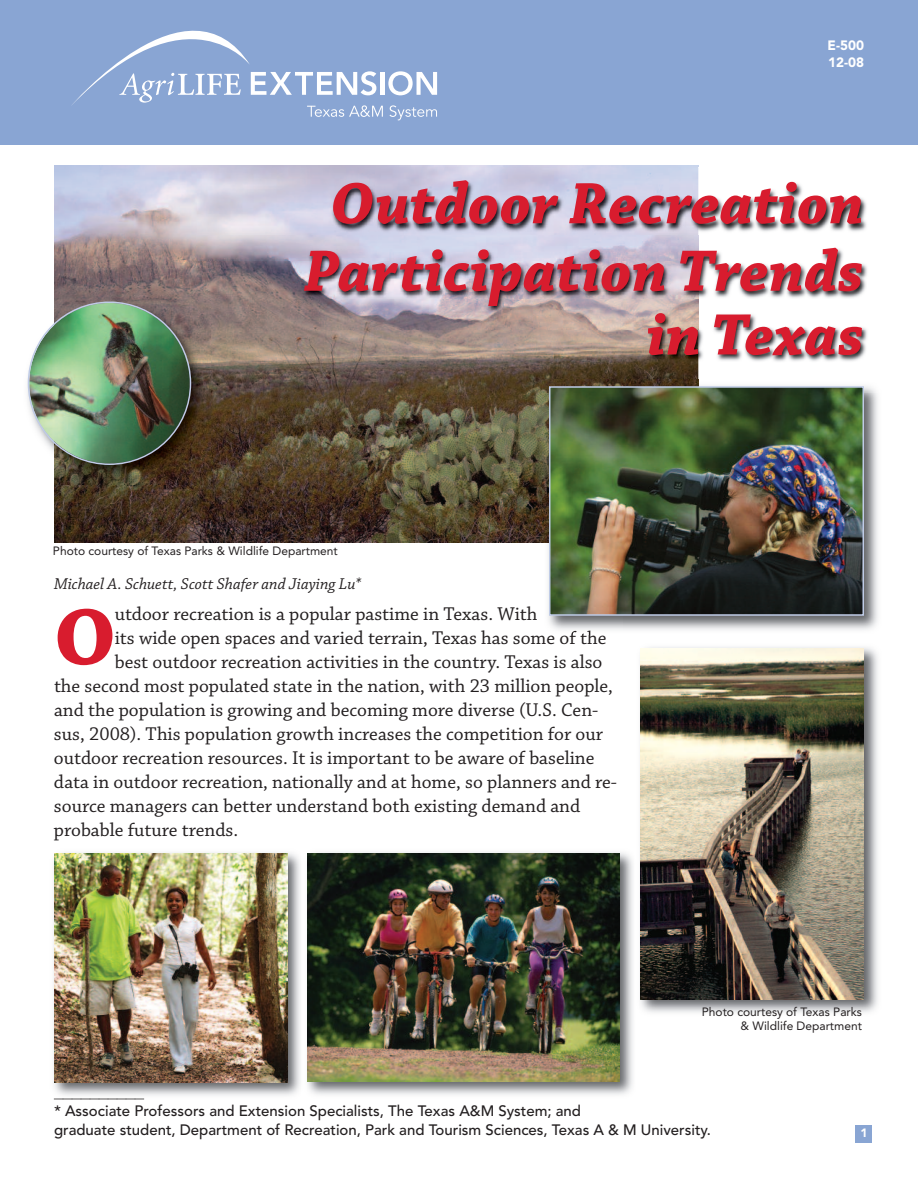
<style>
.page{position:relative;width:918px;height:1188px;background:#fff}
.page>*{position:absolute;margin:0;border:0;box-sizing:border-box;transform-origin:0 0}
.t1{font:700 84.3px "Chaparral Pro";color:#d81c2e}
.t2{font:italic 700 61.5px/131.2px "Chaparral Pro";color:#d81c2e;text-align:right}
.t3{font:19.5px "Chaparral Pro";color:#231f20}
.t4{font:italic 16.5px "Chaparral Pro";color:#231f20}
.t5{font:500 15px/18.8px "Avenir";color:#231f20}
.t6{font:900 13.5px/16.8px "Avenir";color:#fff}
.t7{font:12px/14.4px "Avenir";color:#231f20;text-align:right}
.t8{font:900 12px "Avenir";color:#fff}
</style>
<div class="page">
<div style="left:0;top:0;width:918px;height:145px;background:#89a5d3"></div>
<img style="left:54px;top:165px;width:644px;height:377px">
<img style="left:698px;top:261px;width:169px;height:38px">
<img style="left:268px;top:261px;width:430px;height:38px">
<img style="left:268px;top:299px;width:598px;height:31px">
<img style="left:197px;top:168px;width:670px;height:93px">
<img style="left:309px;top:249px;width:212px;height:12px">
<img style="left:540px;top:330px;width:327px;height:50px">
<svg style="left:540px;top:380px;width:3px;height:12px"></svg>
<img style="left:640px;top:647px;width:238px;height:366px">
<img style="left:641px;top:648px;width:223px;height:351px">
<img style="left:53px;top:852px;width:247px;height:248px">
<img style="left:54px;top:1099px;width:90px;height:1px">
<img style="left:55px;top:854px;width:232px;height:228px">
<img style="left:307px;top:852px;width:326px;height:243px">
<img style="left:308px;top:853px;width:312px;height:228px">
<img style="left:543px;top:380px;width:335px;height:250px">
<img style="left:543px;top:558px;width:79px;height:77px">
<img style="left:543px;top:392px;width:6px;height:150px">
<img style="left:552px;top:389px;width:309px;height:224px">
<div style="left:549px;top:386px;width:315px;height:230px;border:2px solid #bfcbe6"></div>
<svg style="left:72px;top:31px;width:365px;height:89px"></svg>
<img style="left:27px;top:295px;width:183px;height:189px">
<img style="left:28px;top:302px;width:163px;height:163px">
<div style="left:856px;top:1125px;width:16px;height:18px;background:#89a5d3"></div>
<p class="t6" style="left:828px;top:38px;width:38px">E-500<br>12-08</p>
<h2 class="t2" style="left:330px;top:144px;width:535px">Outdoor Recreation in Texas</h2>
<h2 class="t2" style="left:304px;top:211px;width:561px">Participation Trends</h2>
<p class="t7" style="left:53px;top:545px;width:286px">Photo courtesy of Texas Parks &amp; Wildlife Department</p>
<p class="t4" style="left:54px;top:578px;width:309px">Michael A. Schuett, Scott Shafer and Jiaying Lu*</p>
<h1 class="t1" style="left:54px;top:605px;width:63px">O</h1>
<p class="t3" style="left:115px;top:607px;width:424px">utdoor recreation is a popular pastime in Texas. With</p>
<p class="t3" style="left:115px;top:631px;width:493px">its wide open spaces and varied terrain, Texas has some of the</p>
<p class="t3" style="left:115px;top:655px;width:489px">best outdoor recreation activities in the country. Texas is also</p>
<p class="t3" style="left:54px;top:679px;width:561px">the second most populated state in the nation, with 23 million people,</p>
<p class="t3" style="left:54px;top:703px;width:546px">and the population is growing and becoming more diverse (U.S. Cen-</p>
<p class="t3" style="left:54px;top:727px;width:551px">sus, 2008). This population growth increases the competition for our</p>
<p class="t3" style="left:54px;top:751px;width:542px">outdoor recreation resources. It is important to be aware of baseline</p>
<p class="t3" style="left:54px;top:775px;width:565px">data in outdoor recreation, nationally and at home, so planners and re-</p>
<p class="t3" style="left:54px;top:799px;width:528px">source managers can better understand both existing demand and</p>
<p class="t3" style="left:54px;top:823px;width:186px">probable future trends.</p>
<p class="t7" style="left:702px;top:1005px;width:162px">Photo courtesy of Texas Parks &amp; Wildlife Department</p>
<p class="t5" style="left:54px;top:1103px;width:659px">* Associate Professors and Extension Specialists, The Texas A&amp;M System; and<br>graduate student, Department of Recreation, Park and Tourism Sciences, Texas A &amp; M University.</p>
<p class="t8" style="left:860px;top:1128px;width:9px">1</p>
</div>
